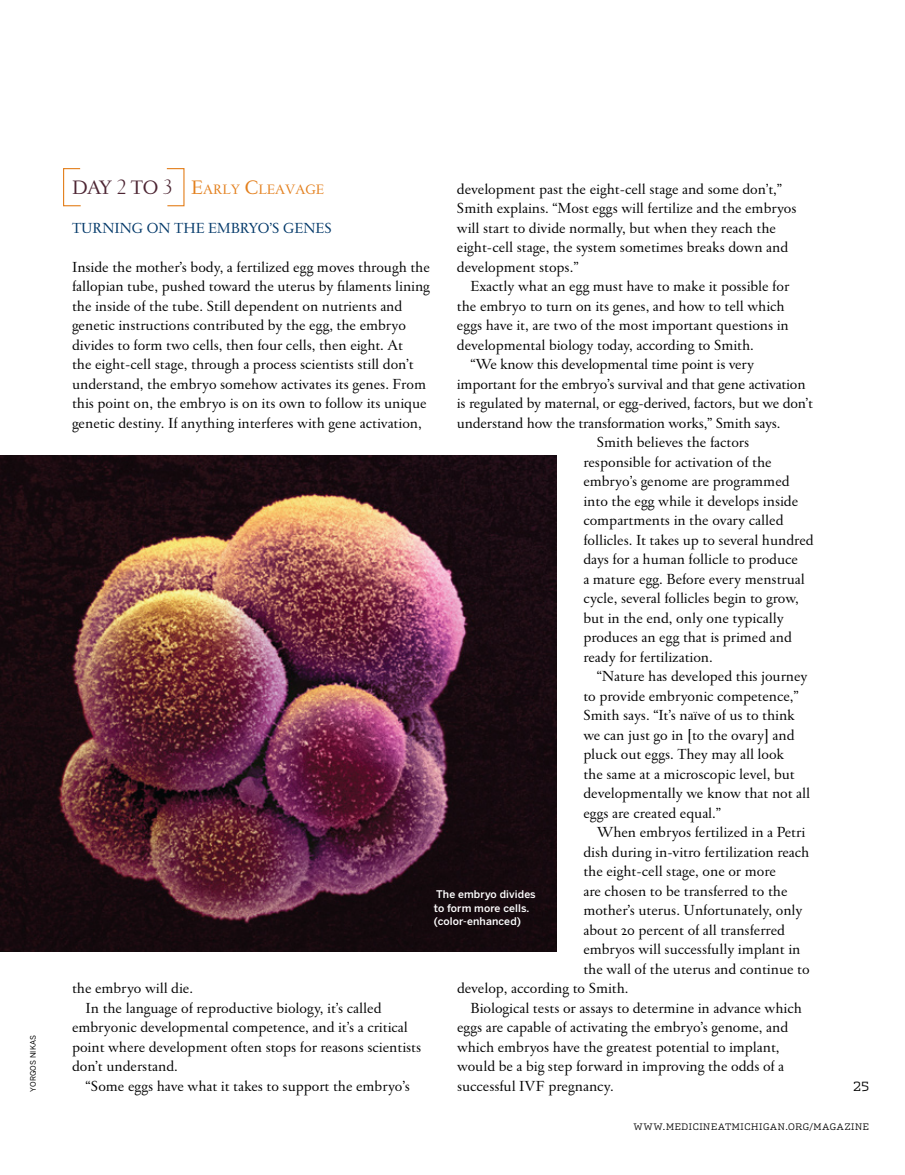
<style>
.page{position:relative;width:905px;height:1175px;background:#fff}
.page>*{position:absolute;margin:0;border:0;box-sizing:border-box;transform-origin:0 0}
.t1{font:15.75px/19.5px "Garamond FB Text";color:#000}
.t2{font:15.75px "Garamond FB Text";color:#003768}
.t3{font:14.7px "Garamond FB Text";color:#e37f1c}
.t4{font:300 12.75px "Dispatch";color:#000}
.t5{font:500 10.5px/13.5px "Benton Sans";letter-spacing:.01em;color:#fff}
.t6{font:300 9px "Dispatch";letter-spacing:.07em;color:#000}
.t7{font:7.5px "Benton Sans Regluar";letter-spacing:.01em;color:#000}
.s1{font-size:21px;color:#4c2432}
.s2{font-family:"Garamond FB Display";font-weight:300;font-size:22.5px;color:#4c2432}
.s3{font-size:21px}
</style>
<div class="page">
<img style="left:0;top:456px;width:556px;height:495px">
<svg style="left:63px;top:168px;width:18px;height:39px"></svg>
<svg style="left:166px;top:168px;width:19px;height:39px"></svg>
<p class="t7" style="left:29px;top:1091px;width:58px;rotate:-90deg">Yorgos Nikas</p>
<p class="t3" style="left:72px;top:181px;width:254px"><span class="s1">Day</span> <span class="s2">2</span> <span class="s1">to</span> <span class="s2">3</span> <span class="s3">E</span>ARLY <span class="s3">C</span>LEAVAGE</p>
<p class="t2" style="left:72px;top:219px;width:261px">Turning on the embryo’s genes</p>
<p class="t1" style="left:72px;top:258px;width:359px">Inside the mother’s body, a fertilized egg moves through the fallopian tube, pushed toward the uterus by filaments lining the inside of the tube. Still dependent on nutrients and genetic instructions contributed by the egg, the embryo divides to form two cells, then four cells, then eight. At<br>the eight-cell stage, through a process scientists still don’t understand, the embryo somehow activates its genes. From this point on, the embryo is on its own to follow its unique genetic destiny. If anything interferes with gene activation,</p>
<p class="t1" style="left:457px;top:180px;width:341px">development past the eight-cell stage and some don’t,” Smith explains. “Most eggs will fertilize and the embryos will start to divide normally, but when they reach the eight-cell stage, the system sometimes breaks down and development stops.”</p>
<p class="t1" style="left:470px;top:277px;width:320px">Exactly what an egg must have to make it possible for</p>
<p class="t1" style="left:457px;top:297px;width:329px">the embryo to turn on its genes, and how to tell which</p>
<p class="t1" style="left:457px;top:316px;width:333px">eggs have it, are two of the most important questions in</p>
<p class="t1" style="left:457px;top:336px;width:298px">developmental biology today, according to Smith.</p>
<p class="t1" style="left:470px;top:355px;width:285px">“We know this developmental time point is very</p>
<p class="t1" style="left:457px;top:375px;width:350px">important for the embryo’s survival and that gene activation</p>
<p class="t1" style="left:457px;top:394px;width:357px">is regulated by maternal, or egg-derived, factors, but we don’t</p>
<p class="t1" style="left:457px;top:414px;width:325px">understand how the transformation works,” Smith says.</p>
<p class="t1" style="left:597px;top:433px;width:154px">Smith believes the factors</p>
<p class="t1" style="left:583px;top:453px;width:190px">responsible for activation of the</p>
<p class="t1" style="left:583px;top:472px;width:208px">embryo’s genome are programmed</p>
<p class="t1" style="left:583px;top:492px;width:216px">into the egg while it develops inside</p>
<p class="t1" style="left:583px;top:511px;width:202px">compartments in the ovary called</p>
<p class="t1" style="left:583px;top:531px;width:232px">follicles. It takes up to several hundred</p>
<p class="t1" style="left:583px;top:550px;width:216px">days for a human follicle to produce</p>
<p class="t1" style="left:583px;top:570px;width:223px">a mature egg. Before every menstrual</p>
<p class="t1" style="left:583px;top:589px;width:217px">cycle, several follicles begin to grow,</p>
<p class="t1" style="left:583px;top:609px;width:202px">but in the end, only one typically</p>
<p class="t1" style="left:583px;top:628px;width:210px">produces an egg that is primed and</p>
<p class="t1" style="left:583px;top:648px;width:131px">ready for fertilization.</p>
<p class="t1" style="left:597px;top:667px;width:212px">“Nature has developed this journey</p>
<p class="t1" style="left:583px;top:687px;width:217px">to provide embryonic competence,”</p>
<p class="t1" style="left:583px;top:706px;width:213px">Smith says. “It’s naïve of us to think</p>
<p class="t1" style="left:583px;top:726px;width:213px">we can just go in [to the ovary] and</p>
<p class="t1" style="left:583px;top:745px;width:202px">pluck out eggs. They may all look</p>
<p class="t1" style="left:583px;top:765px;width:213px">the same at a microscopic level, but</p>
<p class="t1" style="left:583px;top:784px;width:228px">developmentally we know that not all</p>
<p class="t1" style="left:583px;top:804px;width:139px">eggs are created equal.”</p>
<p class="t1" style="left:597px;top:823px;width:210px">When embryos fertilized in a Petri</p>
<p class="t1" style="left:583px;top:843px;width:227px">dish during in-vitro fertilization reach</p>
<p class="t1" style="left:583px;top:862px;width:194px">the eight-cell stage, one or more</p>
<p class="t1" style="left:583px;top:882px;width:205px">are chosen to be transferred to the</p>
<p class="t1" style="left:583px;top:901px;width:221px">mother’s uterus. Unfortunately, only</p>
<p class="t1" style="left:583px;top:921px;width:203px">about 20 percent of all transferred</p>
<p class="t1" style="left:583px;top:940px;width:218px">embryos will successfully implant in</p>
<p class="t1" style="left:583px;top:960px;width:228px">the wall of the uterus and continue to</p>
<p class="t1" style="left:457px;top:979px;width:173px">develop, according to Smith.</p>
<p class="t1" style="left:470px;top:999px;width:333px">Biological tests or assays to determine in advance which</p>
<p class="t1" style="left:457px;top:1018px;width:333px">eggs are capable of activating the embryo’s genome, and</p>
<p class="t1" style="left:457px;top:1038px;width:324px">which embryos have the greatest potential to implant,</p>
<p class="t1" style="left:457px;top:1057px;width:329px">would be a big step forward in improving the odds of a</p>
<p class="t1" style="left:457px;top:1077px;width:158px">successful IVF pregnancy.</p>
<p class="t5" style="left:434px;top:887px;width:103px">The embryo divides to form more cells. (color-enhanced)</p>
<p class="t1" style="left:72px;top:979px;width:122px">the embryo will die.</p>
<p class="t1" style="left:85px;top:999px;width:297px">In the language of reproductive biology, it’s called</p>
<p class="t1" style="left:72px;top:1018px;width:337px">embryonic developmental competence, and it’s a critical</p>
<p class="t1" style="left:72px;top:1038px;width:351px">point where development often stops for reasons scientists</p>
<p class="t1" style="left:72px;top:1057px;width:107px">don’t understand.</p>
<p class="t1" style="left:85px;top:1077px;width:326px">“Some eggs have what it takes to support the embryo’s</p>
<p class="t4" style="left:853px;top:1078px;width:17px">25</p>
<p class="t6" style="left:633px;top:1121px;width:237px">WWW.MEDICINEATMICHIGAN.ORG/MAGAZINE</p>
</div>
